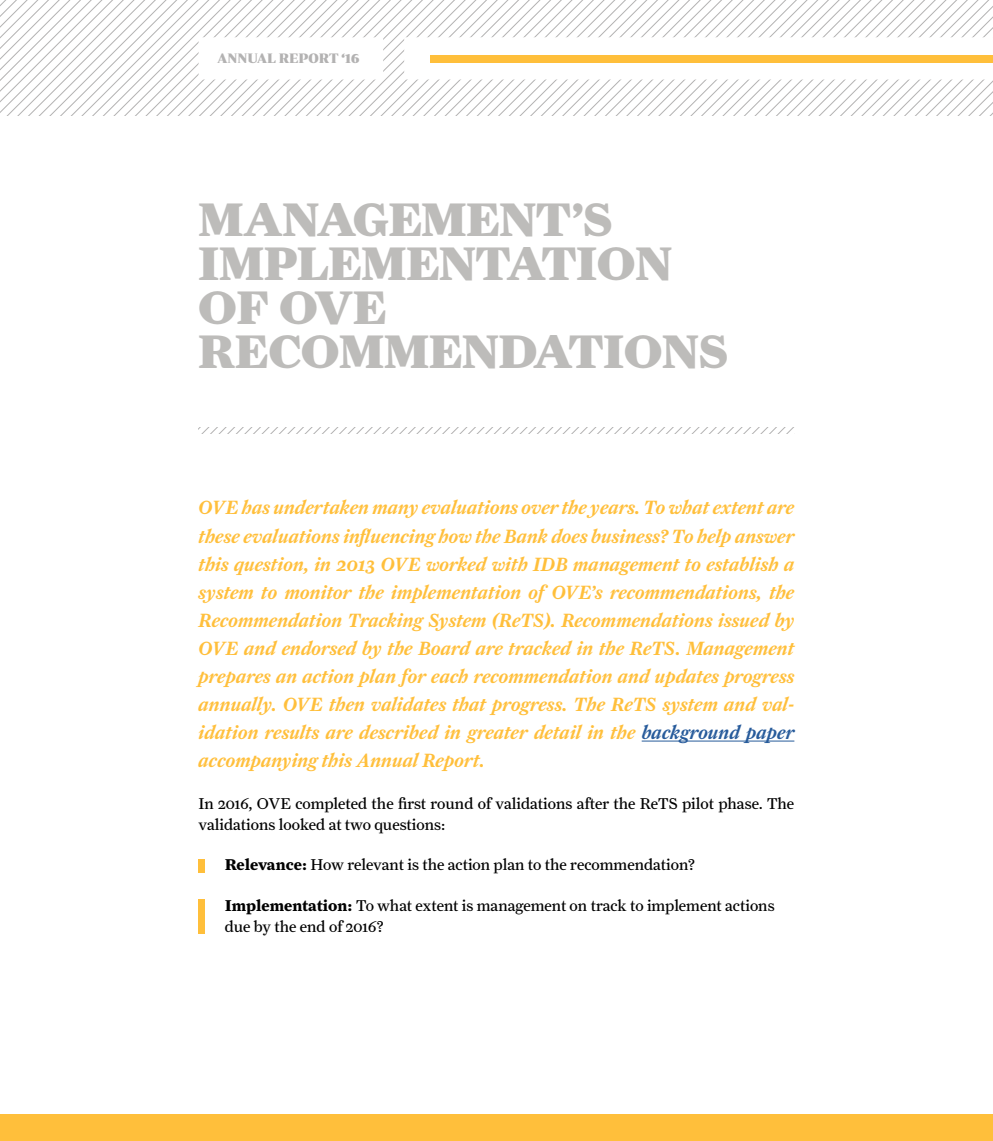
<style>
.page{position:relative;width:993px;height:1141px;background:#fff}
.page>*{position:absolute;margin:0;border:0;box-sizing:border-box;transform-origin:0 0}
.t1{font:900 47.25px/43.8px "Farnham Display";color:#bdbcba}
.t2{font:19.25px/28px "Farnham Text Semi Ital";color:#ffbf3b;text-align:justify}
.t3{font:15.75px/21px "Farnham Text";color:#000}
.t4{font:14px "Periodico Display";color:#b3b2b2}
.s1{color:#275b9b}
.s2{font-weight:700}
</style>
<div class="page">
<svg style="left:0;top:0;width:923px;height:116px"></svg>
<svg style="left:923px;top:0;width:69px;height:116px"></svg>
<div style="left:198px;top:37px;width:185px;height:43px;background:#fff"></div>
<div style="left:404px;top:37px;width:588px;height:43px;background:#fff"></div>
<div style="left:0;top:1115px;width:992px;height:26px;background:#ffbf3b"></div>
<div style="left:431px;top:56px;width:561px;height:7px;background:#ffbf3b"></div>
<div style="left:198px;top:860px;width:7px;height:13px;background:#ffbf3b"></div>
<div style="left:198px;top:899px;width:7px;height:35px;background:#ffbf3b"></div>
<hr style="left:641px;top:741px;width:153px;height:1px;background:#275b9b">
<svg style="left:198px;top:427px;width:596px;height:6px"></svg>
<p class="t4" style="left:217px;top:50px;width:143px">ANNUAL REPORT ‘16</p>
<h1 class="t1" style="left:198px;top:198px;width:531px">MANAGEMENT’S<br>IMPLEMENTATION<br>OF OVE<br>RECOMMENDATIONS</h1>
<p class="t2" style="left:198px;top:494px;width:597px">OVE has undertaken many evaluations over the years. To what extent are these evaluations influencing how the Bank does business? To help answer this question, in 2013 OVE worked with IDB management to establish a system to monitor the implementation of OVE’s recommendations, the Recommendation Tracking System (ReTS). Recommendations issued by OVE and endorsed by the Board are tracked in the ReTS. Management prepares an action plan for each recommendation and updates progress annually. OVE then validates that progress. The ReTS system and val&shy;idation results are described in greater detail in the <span class="s1">background paper </span>accompanying this Annual Report.</p>
<p class="t3" style="left:198px;top:792px;width:597px">In 2016, OVE completed the first round of validations after the ReTS pilot phase. The validations looked at two questions:</p>
<p class="t3" style="left:225px;top:854px;width:471px"><span class="s2">Relevance:</span> How relevant is the action plan to the recommendation?</p>
<p class="t3" style="left:225px;top:895px;width:551px"><span class="s2">Implementation:</span> To what extent is management on track to implement actions due by the end of 2016?</p>
</div>
